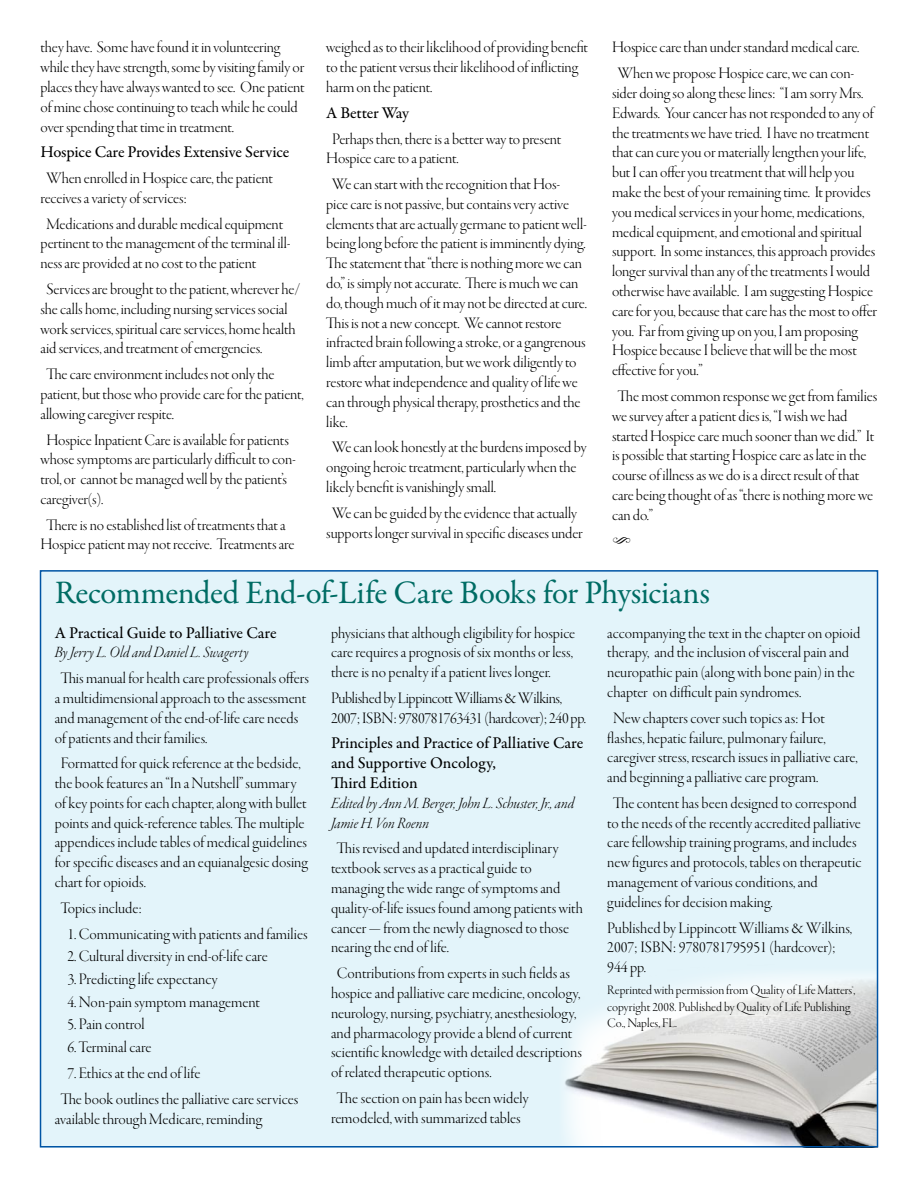
<style>
.page{position:relative;width:918px;height:1188px;background:#fff}
.page>*{position:absolute;margin:0;border:0;box-sizing:border-box;transform-origin:0 0}
.t1{font:33px "Garamond Premr Pro";letter-spacing:-.01em;color:#006c64}
.t2{font:22.5px "Type Embellishments One Let Plain";color:#000}
.t3{font:16.5px/19.8px "Garamond Premr Pro Lt Disp";color:#000}
.t4{font:500 16.5px/19.8px "Garamond Premr Pro";letter-spacing:-.005em;color:#000}
.t5{font:16.5px/19.8px "Garamond Premr Pro Lt It Disp";color:#000}
.t6{font:16.5px/19.8px "Garamond Premr Pro Lt Disp";letter-spacing:-.02em;color:#000}
.t7{font:13.5px/16.2px "Garamond Premr Pro Lt Disp";color:#000}
</style>
<div class="page">
<div style="left:40px;top:570px;width:838px;height:578px;background:#e3f4fa"></div>
<img style="left:565px;top:976px;width:310px;height:169px">
<p class="t3" style="left:40px;top:38px;width:266px">they have. Some have found it in volunteering while they have strength, some by visiting family or places they have always wanted to see. One patient of mine chose continuing to teach while he could over spending that time in treatment.</p>
<p class="t4" style="left:40px;top:143px;width:250px">Hospice Care Provides Extensive Service</p>
<p class="t3" style="left:40px;top:169px;width:234px;text-indent:6px">When enrolled in Hospice care, the patient receives a variety of services:</p>
<p class="t3" style="left:40px;top:214px;width:252px;text-indent:6px">Medications and durable medical equipment pertinent to the management of the terminal ill&shy;ness are provided at no cost to the patient</p>
<p class="t3" style="left:40px;top:280px;width:262px;text-indent:6px">Services are brought to the patient, wherever he/ she calls home, including nursing services social work services, spiritual care services, home health aid services, and treatment of emergencies.</p>
<p class="t3" style="left:40px;top:365px;width:265px;text-indent:6px">The care environment includes not only the patient, but those who provide care for the patient, allowing caregiver respite.</p>
<p class="t3" style="left:40px;top:430px;width:257px;text-indent:6px">Hospice Inpatient Care is available for patients whose symptoms are particularly difficult to con&shy;trol, or cannot be managed well by the patient’s caregiver(s).</p>
<p class="t3" style="left:40px;top:515px;width:256px;text-align:center">There is no established list of treatments that a<br>Hospice patient may not receive. Treatments are</p>
<p class="t3" style="left:326px;top:38px;width:263px">weighed as to their likelihood of providing benefit to the patient versus their likelihood of inflicting harm on the patient.</p>
<p class="t4" style="left:326px;top:103px;width:84px">A Better Way</p>
<p class="t3" style="left:326px;top:129px;width:237px;text-indent:6px">Perhaps then, there is a better way to present<br>Hospice care to a patient.</p>
<p class="t3" style="left:326px;top:175px;width:262px;text-indent:6px">We can start with the recognition that Hos-<br>pice care is not passive, but contains very active elements that are actually germane to patient well&shy;being long before the patient is imminently dying.<br>The statement that “there is nothing more we can do,” is simply not accurate. There is much we can do, though much of it may not be directed at cure.<br>This is not a new concept. We cannot restore infracted brain following a stroke, or a gangrenous limb after amputation, but we work diligently to restore what independence and quality of life we can through physical therapy, prosthetics and the like.</p>
<p class="t3" style="left:326px;top:438px;width:262px;text-indent:6px">We can look honestly at the burdens imposed by ongoing heroic treatment, particularly when the likely benefit is vanishingly small.</p>
<p class="t3" style="left:326px;top:503px;width:258px;text-align:center">We can be guided by the evidence that actually supports longer survival in specific diseases under</p>
<p class="t3" style="left:612px;top:35px;width:249px;line-height:25.8px;text-align:center">Hospice care than under standard medical care.<br>When we propose Hospice care, we can con-</p>
<p class="t3" style="left:612px;top:84px;width:267px">sider doing so along these lines: “I am sorry Mrs.<br>Edwards. Your cancer has not responded to any of the treatments we have tried. I have no treatment that can cure you or materially lengthen your life, but I can offer you treatment that will help you make the best of your remaining time. It provides you medical services in your home, medications, medical equipment, and emotional and spiritual support. In some instances, this approach provides longer survival than any of the treatments I would otherwise have available. I am suggesting Hospice care for you, because that care has the most to offer you. Far from giving up on you, I am proposing Hospice because I believe that will be the most effective for you.”</p>
<p class="t3" style="left:612px;top:387px;width:267px;text-indent:6px">The most common response we get from families we survey after a patient dies is, “I wish we had started Hospice care much sooner than we did.” It is possible that starting Hospice care as late in the course of illness as we do is a direct result of that care being thought of as “there is nothing more we can do.”</p>
<h2 class="t2" style="left:612px;top:532px;width:21px">S</h2>
<h1 class="t1" style="left:55px;top:572px;width:657px">Recommended End-of-Life Care Books for Physicians</h1>
<p class="t4" style="left:55px;top:623px;width:223px">A Practical Guide to Palliative Care</p>
<p class="t5" style="left:55px;top:644px;width:195px">By Jerry L. Old and Daniel L. Swagerty</p>
<p class="t3" style="left:55px;top:669px;width:256px;text-indent:6px">This manual for health care professionals offers a multidimensional approach to the assessment and management of the end-of-life care needs of patients and their families.</p>
<p class="t3" style="left:55px;top:754px;width:255px;text-indent:6px">Formatted for quick reference at the bedside, the book features an “In a Nutshell” summary of key points for each chapter, along with bullet points and quick-reference tables. The multiple appendices include tables of medical guidelines for specific diseases and an equianalgesic dosing chart for opioids.</p>
<p class="t3" style="left:61px;top:898px;width:83px">Topics include:</p>
<p class="t3" style="left:67px;top:924px;width:242px">1. Communicating with patients and families</p>
<p class="t3" style="left:67px;top:947px;width:202px">2. Cultural diversity in end-of-life care</p>
<p class="t3" style="left:67px;top:970px;width:152px">3. Predicting life expectancy</p>
<p class="t3" style="left:67px;top:992px;width:194px">4. Non-pain symptom management</p>
<p class="t3" style="left:67px;top:1015px;width:79px">5. Pain control</p>
<p class="t3" style="left:67px;top:1038px;width:85px">6. Terminal care</p>
<p class="t3" style="left:61px;top:1061px;width:239px;line-height:25.8px;text-indent:7px">7. Ethics at the end of life<br>The book outlines the palliative care services</p>
<p class="t3" style="left:55px;top:1109px;width:209px">available through Medicare, reminding</p>
<p class="t3" style="left:331px;top:623px;width:246px">physicians that although eligibility for hospice care requires a prognosis of six months or less, there is no penalty if a patient lives longer.</p>
<p class="t6" style="left:331px;top:689px;width:257px">Published by Lippincott Williams &amp; Wilkins,<br>2007; ISBN: 9780781763431 (hardcover); 240 pp.</p>
<p class="t4" style="left:331px;top:734px;width:254px">Principles and Practice of Palliative Care and Supportive Oncology,<br>Third Edition</p>
<p class="t5" style="left:331px;top:794px;width:245px">Edited by Ann M. Berger, John L. Schuster, Jr., and<br>Jamie H. Von Roenn</p>
<p class="t3" style="left:331px;top:839px;width:253px;text-indent:6px">This revised and updated interdisciplinary textbook serves as a practical guide to managing the wide range of symptoms and quality-of-life issues found among patients with cancer — from the newly diagnosed to those nearing the end of life.</p>
<p class="t3" style="left:331px;top:964px;width:252px;text-indent:6px">Contributions from experts in such fields as hospice and palliative care medicine, oncology, neurology, nursing, psychiatry, anesthesiology, and pharmacology provide a blend of current scientific knowledge with detailed descriptions of related therapeutic options.</p>
<p class="t3" style="left:331px;top:1089px;width:199px;text-align:center">The section on pain has been widely remodeled, with summarized tables</p>
<p class="t3" style="left:607px;top:623px;width:255px">accompanying the text in the chapter on opioid therapy, and the inclusion of visceral pain and neuropathic pain (along with bone pain) in the chapter on difficult pain syndromes.</p>
<p class="t3" style="left:607px;top:708px;width:252px;text-indent:6px">New chapters cover such topics as: Hot flashes, hepatic failure, pulmonary failure, caregiver stress, research issues in palliative care, and beginning a palliative care program.</p>
<p class="t3" style="left:607px;top:794px;width:256px;text-indent:6px">The content has been designed to correspond to the needs of the recently accredited palliative care fellowship training programs, and includes new figures and protocols, tables on therapeutic management of various conditions, and guidelines for decision making.</p>
<p class="t3" style="left:607px;top:918px;width:246px">Published by Lippincott Williams &amp; Wilkins,<br>2007; ISBN: 9780781795951 (hardcover);<br>944 pp.</p>
<p class="t7" style="left:607px;top:983px;width:250px">Reprinted with permission from Quality of Life Matters®, copyright 2008. Published by Quality of Life Publishing<br>Co., Naples, FL.</p>
</div>
